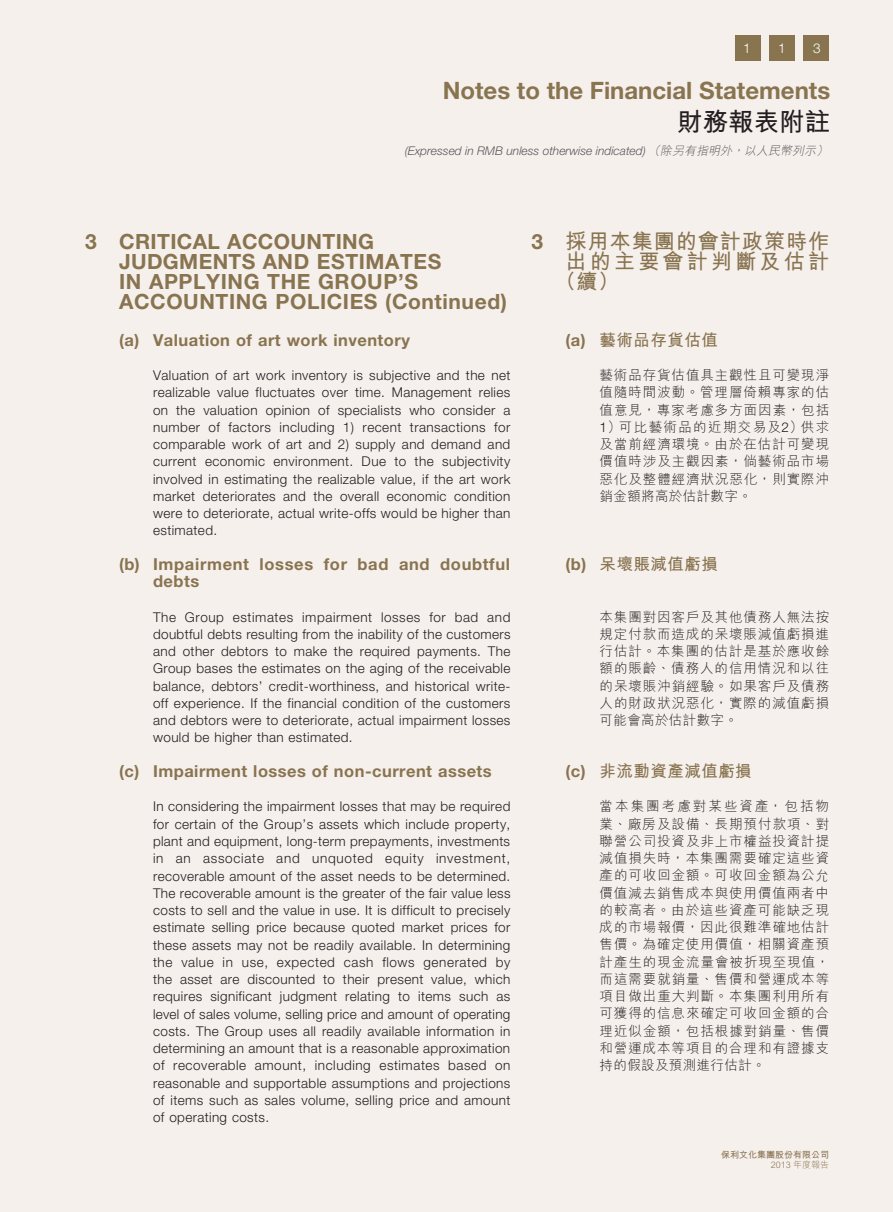
<style>
.page{position:relative;width:893px;height:1212px;background:#f6f0ed}
.page>*{position:absolute;margin:0;border:0;box-sizing:border-box;transform-origin:0 0}
.t1{font:700 25.5px "M Hei HK";color:#231f20}
.t2{font:700 24px "Helvetica Neue LT Std";color:#897450}
.t3{font:700 21px/20.2px "Helvetica Neue LT Std";letter-spacing:.03em;color:#897450}
.t4{font:700 21px "M Hei HK";letter-spacing:.05em;color:#897450}
.t5{font:700 21px "M Hei HK";letter-spacing:.155em;color:#897450}
.t6{font:700 16.5px/17.2px "Helvetica Neue LT Std";letter-spacing:.03em;color:#897450}
.t7{font:700 16.5px "M Hei HK";letter-spacing:.03em;color:#897450}
.t8{font:300 13.5px/17.2px "Helvetica Neue LT Std";letter-spacing:.03em;color:#231f20;text-align:justify}
.t9{font:300 13.5px/17.2px "M Hei HK";letter-spacing:.07em;color:#231f20;text-align:justify}
.t10{font:300 13.5px "Helvetica Neue LT Std";color:#fff}
.t11{font:italic 300 12px "Helvetica Neue LT Std";color:#57585a}
.t12{font:700 9px "M Hei HK";color:#897450}
.t13{font:300 9px "M Hei HK";color:#897450}
.s1{font-family:"M Hei HK"}
.s2{font-family:"Helvetica Neue LT Std"}
</style>
<div class="page">
<div style="left:736px;top:35px;width:25px;height:25px;background:#897450"></div>
<div style="left:770px;top:35px;width:25px;height:25px;background:#897450"></div>
<div style="left:804px;top:35px;width:25px;height:25px;background:#897450"></div>
<p class="t10" style="left:743px;top:40px;width:9px">1</p>
<p class="t10" style="left:778px;top:40px;width:9px">1</p>
<p class="t10" style="left:813px;top:40px;width:9px">3</p>
<h2 class="t2" style="left:443px;top:75px;width:389px">Notes to the Financial Statements</h2>
<h1 class="t1" style="left:677px;top:104px;width:154px">財務報表附註</h1>
<p class="t11" style="left:405px;top:143px;width:428px">(Expressed in RMB unless otherwise indicated) <span class="s1">（除另有指明外，以人民幣列示）</span></p>
<h3 class="t3" style="left:119px;top:231px;width:255px;text-indent:-34px">3 CRITICAL ACCOUNTI NG<br>JUDGME</h3>
<h3 class="t3" style="left:213px;top:251px;width:119px">NTS AND ESTIMATES</h3>
<h3 class="t3" style="left:119px;top:271px;width:44px">IN APPLYI</h3>
<h3 class="t3" style="left:228px;top:271px;width:55px">NG THE</h3>
<h3 class="t3" style="left:318px;top:271px;width:49px">GROUP</h3>
<h3 class="t3" style="left:398px;top:271px;width:21px">’S</h3>
<h3 class="t3" style="left:119px;top:291px;width:170px">ACCOU NTI NG POLI</h3>
<h3 class="t3" style="left:327px;top:291px;width:29px">CIES</h3>
<h3 class="t3" style="left:385px;top:291px;width:123px">(Continued)</h3>
<p class="t6" style="left:119px;top:331px;width:292px">(a) Valuation of art work inventory</p>
<p class="t8" style="left:153px;top:366px;width:359px">Valuation of art work inventory is subjective and the net realizable value fluctuates over time. Management relies on the valuation opinion of specialists who consider a number of factors including 1) recent transactions for comparable work of art and 2) supply and demand and current economic environment. Due to the subjectivity involved in estimating the realizable value, if the art work market deteriorates and the overall economic condition were to deteriorate, actual write-offs would be higher than estimated.</p>
<p class="t6" style="left:153px;top:555px;width:359px;text-indent:-34px">(b) I mpairment losses for bad and doubtful debts</p>
<p class="t8" style="left:153px;top:608px;width:359px">The Group estimates impairment losses for bad and doubtful debts resulting from the inability of the customers and other debtors to make the required payments. The Group bases the estimates on the aging of the receivable balance, debtors’ credit-worthiness, and historical write&shy;off experience. If the financial condition of the customers and debtors were to deteriorate, actual impairment losses would be higher than estimated.</p>
<p class="t6" style="left:119px;top:762px;width:374px">(c) I mpairment losses of non-current assets</p>
<p class="t8" style="left:153px;top:798px;width:359px">In considering the impairment losses that may be required for certain of the Group’s assets which include property, plant and equipment, long-term prepayments, investments in an associate and unquoted equity investment, recoverable amount of the asset needs to be determined.<br>The recoverable amount is the greater of the fair value less costs to sell and the value in use. It is difficult to precisely estimate selling price because quoted market prices for these assets may not be readily available. In determining the value in use, expected cash flows generated by the asset are discounted to their present value, which requires significant judgment relating to items such as level of sales volume, selling price and amount of operating costs. The Group uses all readily available information in determining an amount that is a reasonable approximation of recoverable amount, including estimates based on reasonable and supportable assumptions and projections of items such as sales volume, selling price and amount of operating costs.</p>
<h3 class="t4" style="left:531px;top:226px;width:299px"><span class="s2">3</span> 採用本集團的會計政策時作</h3>
<h3 class="t5" style="left:566px;top:246px;width:265px">出的主要會計判斷及估計</h3>
<h3 class="t4" style="left:555px;top:266px;width:66px">（續）</h3>
<p class="t7" style="left:566px;top:327px;width:154px"><span class="s2">(a)</span> 藝術品存貨估值</p>
<p class="t9" style="left:600px;top:366px;width:231px">藝術品存貨估值具主觀性且可變現淨值隨時間波動。管理層倚賴專家的估值意見，專家考慮多方面因素，包括<span class="s2">1</span>）可比藝術品的近期交易及<span class="s2">2</span>）供求及當前經濟環境。由於在估計可變現價值時涉及主觀因素，倘藝術品市場惡化及整體經濟狀況惡化，則實際沖銷金額將高於估計數字。</p>
<p class="t7" style="left:566px;top:552px;width:154px"><span class="s2">(b)</span> 呆壞賬減值虧損</p>
<p class="t9" style="left:600px;top:607px;width:231px">本集團對因客戶及其他債務人無法按規定付款而造成的呆壞賬減值虧損進行估計。本集團的估計是基於應收餘額的賬齡、債務人的信用情況和以往的呆壞賬沖銷經驗。如果客戶及債務人的財政狀況惡化，實際的減值虧損可能會高於估計數字。</p>
<p class="t7" style="left:566px;top:759px;width:188px"><span class="s2">(c)</span> 非流動資產減值虧損</p>
<p class="t9" style="left:600px;top:797px;width:231px">當本集團考慮對某些資產，包括物業、廠房及設備、長期預付款項、對聯營公司投資及非上市權益投資計提減值損失時，本集團需要確定這些資產的可收回金額。可收回金額為公允價值減去銷售成本與使用價值兩者中的較高者。由於這些資產可能缺乏現成的市場報價，因此很難準確地估計售價。為確定使用價值，相關資產預計產生的現金流量會被折現至現值，而這需要就銷量、售價和營運成本等項目做出重大判斷。本集團利用所有可獲得的信息來確定可收回金額的合理近似金額，包括根據對銷量、售價和營運成本等項目的合理和有證據支持的假設及預測進行估計。</p>
<p class="t12" style="left:721px;top:1148px;width:109px">保利文化集團股份有限公司</p>
<p class="t13" style="left:771px;top:1159px;width:60px">2013 年度報告</p>
</div>
